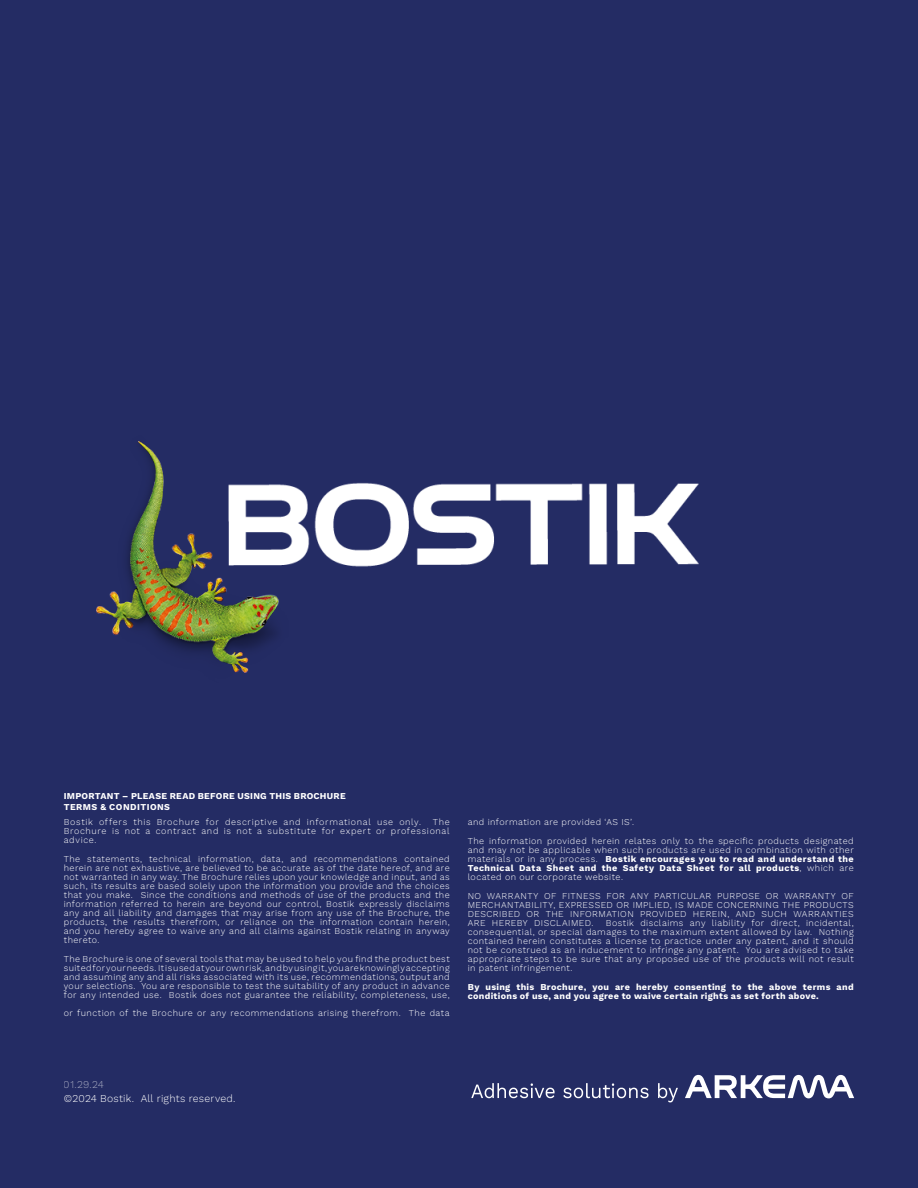
<style>
.page{position:relative;width:918px;height:1188px;background:#242c64}
.page>*{position:absolute;margin:0;border:0;box-sizing:border-box;transform-origin:0 0}
.t1{font:300 10.5px/14px "Work Sans";letter-spacing:.02em;color:#fff}
.NB_Body_Copy__8_5_10_5{font:300 9px/9px "Work Sans";letter-spacing:.05em;color:#fff;text-align:justify}
.NB_Body_Copy__8_5_10_5-2{font:700 9px/9px "Work Sans";letter-spacing:.035em;color:#fff}
.NB_Body_Copy__8_5_10_5-3{font:300 9px "Work Sans";letter-spacing:.075em;color:#fff}
.NB_Body_Copy__8_5_10_5-4{font:700 9px "Work Sans";letter-spacing:.055em;color:#fff}
.s1{font-weight:700}
</style>
<div class="page">
<img style="left:96px;top:441px;width:603px;height:232px">
<svg style="left:471px;top:1083px;width:84px;height:15px"></svg>
<svg style="left:563px;top:1083px;width:86px;height:15px"></svg>
<svg style="left:658px;top:1083px;width:20px;height:19px"></svg>
<svg style="left:685px;top:1075px;width:169px;height:23px"></svg>
<p class="NB_Body_Copy__8_5_10_5-2" style="left:64px;top:791px;width:284px">IMPORTANT – PLEASE READ BEFORE USING THIS BROCHURE</p>
<p class="NB_Body_Copy__8_5_10_5-4" style="left:64px;top:800px;width:108px">TERMS &amp; CONDITIONS</p>
<p class="NB_Body_Copy__8_5_10_5-3" style="left:64px;top:815px;width:359px">Bostik offers this Brochure for descriptive and informational use only.</p>
<p class="NB_Body_Copy__8_5_10_5" style="left:64px;top:817px;width:387px;text-indent:369px">The Brochure is not a contract and is not a substitute for expert or professional advice.</p>
<p class="NB_Body_Copy__8_5_10_5" style="left:64px;top:854px;width:388px">The statements, technical information, data, and recommendations contained herein are not exhaustive, are believed to be accurate as of the date hereof, and are not warranted in any way. The Brochure relies upon your knowledge and input, and as such, its results are based solely upon the information you provide and the choices that you make. Since the conditions and methods of use of the products and the information referred to herein are beyond our control, Bostik expressly disclaims any and all liability and damages that may arise from any use of the Brochure, the products, the results therefrom, or reliance on the information contain herein, and you hereby agree to waive any and all claims against Bostik relating in anyway thereto.</p>
<p class="NB_Body_Copy__8_5_10_5" style="left:64px;top:954px;width:388px">The Brochure is one of several tools that may be used to help you find the product best suited for your needs. It is used at your own risk, and by using it, you are knowingly accepting and assuming any and all risks associated with its use, recommendations, output and your selections. You are responsible to test the suitability of any product in advance for any intended use. Bostik does not guarantee the reliability, completeness, use,</p>
<p class="NB_Body_Copy__8_5_10_5" style="left:64px;top:1008px;width:387px">or function of the Brochure or any recommendations arising therefrom. The data</p>
<p class="NB_Body_Copy__8_5_10_5" style="left:468px;top:817px;width:168px">and information are provided ‘AS IS’.</p>
<p class="NB_Body_Copy__8_5_10_5" style="left:468px;top:836px;width:387px">The information provided herein relates only to the specific products designated and may not be applicable when such products are used in combination with other materials or in any process. <span class="s1">Bostik encourages you to read and understand the Technical Data Sheet and the Safety Data Sheet for all products</span>, which are located on our corporate website.</p>
<p class="NB_Body_Copy__8_5_10_5" style="left:468px;top:891px;width:387px">NO WARRANTY OF FITNESS FOR ANY PARTICULAR PURPOSE OR WARRANTY OF MERCHANTABILITY, EXPRESSED OR IMPLIED, IS MADE CONCERNING THE PRODUCTS DESCRIBED OR THE INFORMATION PROVIDED HEREIN, AND SUCH WARRANTIES ARE HEREBY DISCLAIMED.</p>
<p class="NB_Body_Copy__8_5_10_5" style="left:468px;top:918px;width:388px;text-indent:138px">Bostik disclaims any liability for direct, incidental, consequential, or special damages to the maximum extent allowed by law. Nothing contained herein constitutes a license to practice under any patent, and it should not be construed as an inducement to infringe any patent. You are advised to take appropriate steps to be sure that any proposed use of the products will not result in patent infringement.</p>
<p class="NB_Body_Copy__8_5_10_5-2" style="left:468px;top:982px;width:387px">By using this Brochure, you are hereby consenting to the above terms and conditions of use, and you agree to waive certain rights as set forth above.</p>
<p class="t1" style="left:64px;top:1077px;width:173px">01.29.24<br>©2024 Bostik. All rights reserved.</p>
</div>
